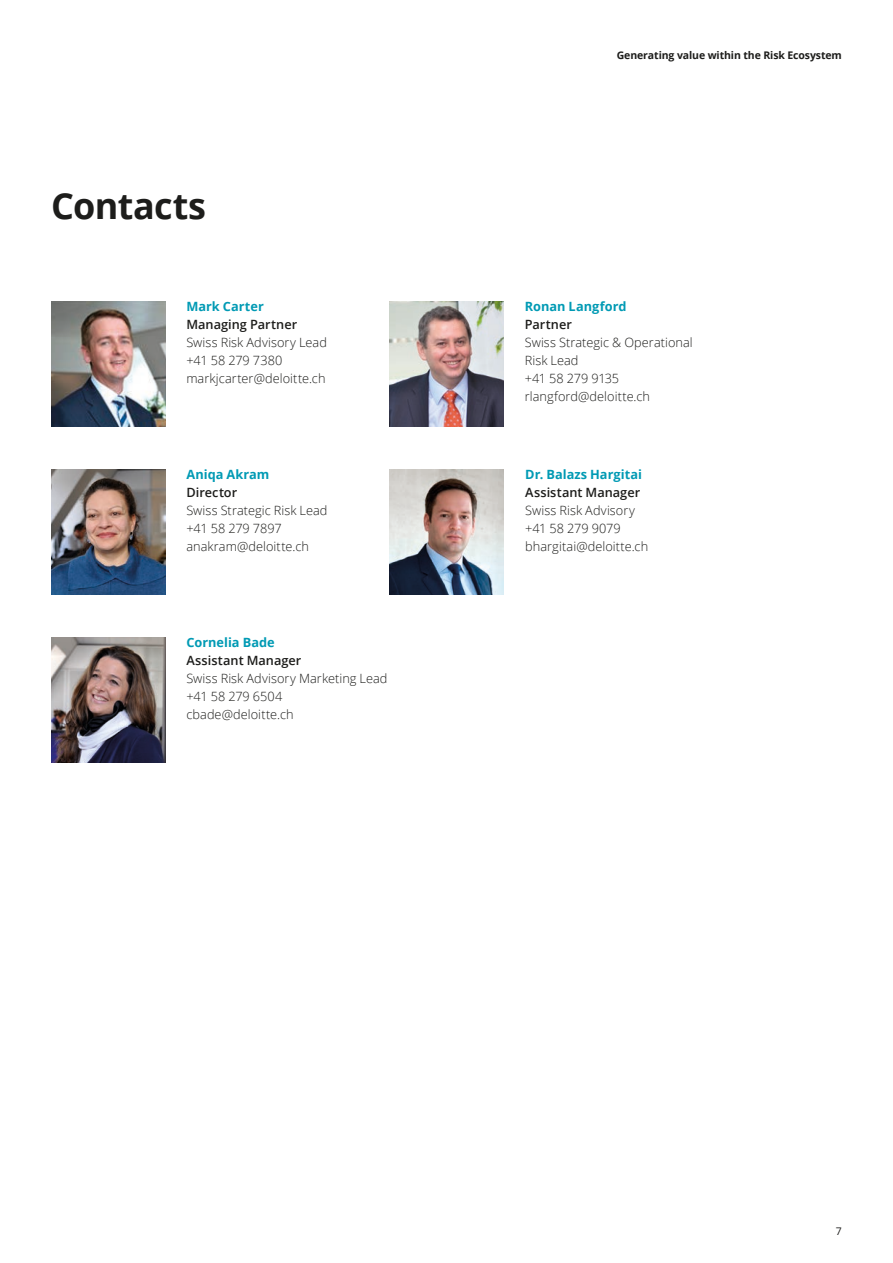
<style>
.page{position:relative;width:893px;height:1263px;background:#fff}
.page>*{position:absolute;margin:0;border:0;box-sizing:border-box;transform-origin:0 0}
.Story_heading_bold{font:700 36px "Open Sans";letter-spacing:-.015em;color:#1d1d1b}
.Body_copy__8_5_12pt{font:300 12.75px/18px "Open Sans";letter-spacing:.005em;color:#1d1d1b}
.Subhead_A__8_5_12pt{font:700 12.75px "Open Sans";color:#009ab4}
.Body_copy__8_5_12pt-2{font:600 12.75px "Open Sans";letter-spacing:.005em;color:#1d1d1b}
.Body_copy__8_5_12pt-3{font:300 12.75px "Open Sans";letter-spacing:-.02em;color:#1d1d1b}
.t1{font:700 10.5px "Open Sans";letter-spacing:-.01em;color:#1d1d1b}
.t2{font:10.5px "Open Sans";color:#1d1d1b}
</style>
<div class="page">
<img style="left:389px;top:301px;width:115px;height:126px">
<img style="left:51px;top:301px;width:114px;height:126px">
<img style="left:389px;top:469px;width:115px;height:126px">
<img style="left:51px;top:469px;width:114px;height:126px">
<img style="left:51px;top:637px;width:114px;height:126px">
<p class="Story_heading_bold" style="left:51px;top:180px;width:157px">Contacts</p>
<p class="Subhead_A__8_5_12pt" style="left:186px;top:298px;width:79px">Mark Carter</p>
<p class="Body_copy__8_5_12pt-2" style="left:186px;top:316px;width:112px">Managing Partner</p>
<p class="Body_copy__8_5_12pt" style="left:186px;top:333px;width:142px">Swiss Risk Advisory Lead</p>
<p class="Body_copy__8_5_12pt" style="left:186px;top:351px;width:98px">+41 58 279 7380</p>
<p class="Body_copy__8_5_12pt" style="left:186px;top:369px;width:141px">markjcarter@deloitte.ch</p>
<p class="Subhead_A__8_5_12pt" style="left:186px;top:465px;width:85px">Aniqa Akram</p>
<p class="Body_copy__8_5_12pt-2" style="left:186px;top:484px;width:52px">Director</p>
<p class="Body_copy__8_5_12pt" style="left:186px;top:501px;width:143px">Swiss Strategic Risk Lead</p>
<p class="Body_copy__8_5_12pt" style="left:186px;top:519px;width:97px">+41 58 279 7897</p>
<p class="Body_copy__8_5_12pt" style="left:186px;top:537px;width:124px">anakram@deloitte.ch</p>
<p class="Subhead_A__8_5_12pt" style="left:186px;top:633px;width:90px">Cornelia Bade</p>
<p class="Body_copy__8_5_12pt-2" style="left:186px;top:652px;width:117px">Assistant Manager</p>
<p class="Body_copy__8_5_12pt" style="left:186px;top:669px;width:203px">Swiss Risk Advisory Marketing Lead</p>
<p class="Body_copy__8_5_12pt" style="left:186px;top:687px;width:98px">+41 58 279 6504</p>
<p class="Body_copy__8_5_12pt" style="left:186px;top:705px;width:109px">cbade@deloitte.ch</p>
<p class="t1" style="left:617px;top:48px;width:227px">Generating value within the Risk Ecosystem</p>
<p class="Subhead_A__8_5_12pt" style="left:525px;top:298px;width:103px">Ronan Langford</p>
<p class="Body_copy__8_5_12pt-2" style="left:525px;top:316px;width:49px">Partner</p>
<p class="Body_copy__8_5_12pt" style="left:525px;top:333px;width:169px">Swiss Strategic &amp; Operational<br>Risk Lead</p>
<p class="Body_copy__8_5_12pt-3" style="left:525px;top:370px;width:96px">+41 58 279 9135</p>
<p class="Body_copy__8_5_12pt" style="left:525px;top:387px;width:127px">rlangford@deloitte.ch</p>
<p class="Subhead_A__8_5_12pt" style="left:525px;top:465px;width:118px">Dr. Balazs Hargitai</p>
<p class="Body_copy__8_5_12pt-2" style="left:525px;top:484px;width:117px">Assistant Manager</p>
<p class="Body_copy__8_5_12pt" style="left:525px;top:501px;width:111px">Swiss Risk Advisory</p>
<p class="Body_copy__8_5_12pt" style="left:525px;top:519px;width:97px">+41 58 279 9079</p>
<p class="Body_copy__8_5_12pt" style="left:525px;top:537px;width:124px">bhargitai@deloitte.ch</p>
<p class="t2" style="left:836px;top:1224px;width:8px">7</p>
</div>
